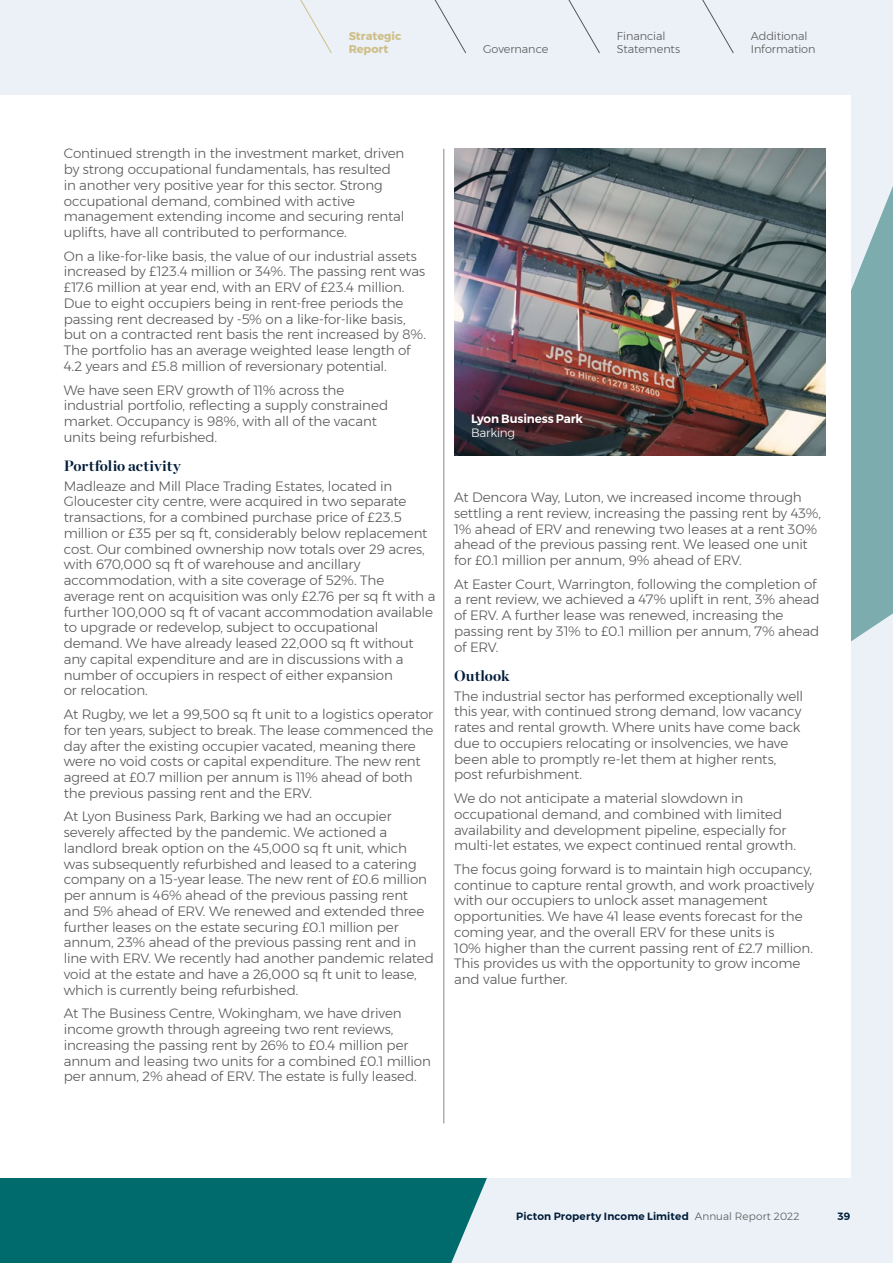
<style>
.page{position:relative;width:893px;height:1263px;background:#ecf1f8}
.page>*{position:absolute;margin:0;border:0;box-sizing:border-box;transform-origin:0 0}
.SubheadLevel1{font:700 15px "Chronicle Display";letter-spacing:.005em;color:#001c37}
.BodyText{font:300 13.5px/15.8px "Montserrat";letter-spacing:-.01em;color:#575756}
.CaptionHeading{font:600 12px "Montserrat";letter-spacing:-.01em;color:#fff}
.t1{font:300 12px "Montserrat";letter-spacing:-.015em;color:#fff}
.t2{font:300 11.25px/12.8px "Montserrat";letter-spacing:-.005em;color:#575756}
.t3{font:700 11.25px/12.8px "Montserrat";color:#cebf89}
.t4{font:600 10.5px "Montserrat";letter-spacing:.015em;color:#001c37}
.s1{font-weight:300;color:#575756}
</style>
<div class="page">
<div style="left:0;top:1178px;width:487px;height:85px;background:#006b6d"></div>
<svg style="left:850px;top:186px;width:43px;height:584px;fill:#7dacaf"></svg>
<div style="left:0;top:96px;width:850px;height:1082px;background:#fff"></div>
<img style="left:454px;top:149px;width:372px;height:306px">
<svg style="left:300px;top:0;width:32px;height:53px"></svg>
<svg style="left:434px;top:0;width:32px;height:53px"></svg>
<svg style="left:568px;top:0;width:32px;height:53px"></svg>
<svg style="left:702px;top:0;width:32px;height:53px"></svg>
<hr style="left:443px;top:149px;width:1px;height:974px;background:#878787">
<p class="t3" style="left:349px;top:30px;width:54px">Strategic<br>Report</p>
<p class="t2" style="left:483px;top:43px;width:67px">Governance</p>
<p class="t2" style="left:617px;top:30px;width:65px">Financial<br>Statements</p>
<p class="t2" style="left:751px;top:30px;width:66px">Additional<br>Information</p>
<p class="BodyText" style="left:64px;top:145px;width:342px">Continued strength in the investment market, driven by strong occupational fundamentals, has resulted in another very positive year for this sector. Strong occupational demand, combined with active management extending income and securing rental uplifts, have all contributed to performance.</p>
<p class="BodyText" style="left:64px;top:248px;width:364px">On a like-for-like basis, the value of our industrial assets increased by £123.4 million or 34%. The passing rent was £17.6 million at year end, with an ERV of £23.4 million.<br>Due to eight occupiers being in rent-free periods the passing rent decreased by -5% on a like-for-like basis, but on a contracted rent basis the rent increased by 8%.<br>The portfolio has an average weighted lease length of 4.2 years and £5.8 million of reversionary potential.</p>
<p class="BodyText" style="left:64px;top:382px;width:326px">We have seen ERV growth of 11% across the industrial portfolio, reflecting a supply constrained market. Occupancy is 98%, with all of the vacant units being refurbished.</p>
<h3 class="SubheadLevel1" style="left:64px;top:453px;width:118px">Portfolio activity</h3>
<p class="BodyText" style="left:64px;top:478px;width:373px">Madleaze and Mill Place Trading Estates, located in Gloucester city centre, were acquired in two separate transactions, for a combined purchase price of £23.5 million or £35 per sq ft, considerably below replacement cost. Our combined ownership now totals over 29 acres, with 670,000 sq ft of warehouse and ancillary accommodation, with a site coverage of 52%. The average rent on acquisition was only £2.76 per sq ft with a further 100,000 sq ft of vacant accommodation available to upgrade or redevelop, subject to occupational demand. We have already leased 22,000 sq ft without any capital expenditure and are in discussions with a number of occupiers in respect of either expansion<br>or relocation.</p>
<p class="BodyText" style="left:64px;top:706px;width:371px">At Rugby, we let a 99,500 sq ft unit to a logistics operator for ten years, subject to break. The lease commenced the day after the existing occupier vacated, meaning there were no void costs or capital expenditure. The new rent agreed at £0.7 million per annum is 11% ahead of both the previous passing rent and the ERV.</p>
<p class="BodyText" style="left:64px;top:808px;width:372px">At Lyon Business Park, Barking we had an occupier severely affected by the pandemic. We actioned a landlord break option on the 45,000 sq ft unit, which was subsequently refurbished and leased to a catering company on a 15-year lease. The new rent of £0.6 million per annum is 46% ahead of the previous passing rent and 5% ahead of ERV. We renewed and extended three further leases on the estate securing £0.1 million per annum, 23% ahead of the previous passing rent and in line with ERV. We recently had another pandemic related void at the estate and have a 26,000 sq ft unit to lease, which is currently being refurbished.</p>
<p class="BodyText" style="left:64px;top:1005px;width:369px">At The Business Centre, Wokingham, we have driven income growth through agreeing two rent reviews, increasing the passing rent by 26% to £0.4 million per annum and leasing two units for a combined £0.1 million per annum, 2% ahead of ERV. The estate is fully leased.</p>
<p class="CaptionHeading" style="left:471px;top:410px;width:113px">Lyon Business Park</p>
<h3 class="t1" style="left:471px;top:424px;width:45px">Barking</h3>
<p class="BodyText" style="left:454px;top:489px;width:369px">At Dencora Way, Luton, we increased income through settling a rent review, increasing the passing rent by 43%, 1% ahead of ERV and renewing two leases at a rent 30% ahead of the previous passing rent. We leased one unit for £0.1 million per annum, 9% ahead of ERV.</p>
<p class="BodyText" style="left:454px;top:576px;width:367px">At Easter Court, Warrington, following the completion of a rent review, we achieved a 47% uplift in rent, 3% ahead of ERV. A further lease was renewed, increasing the passing rent by 31% to £0.1 million per annum, 7% ahead of ERV.</p>
<h3 class="SubheadLevel1" style="left:454px;top:663px;width:57px">Outlook</h3>
<p class="BodyText" style="left:454px;top:688px;width:351px">The industrial sector has performed exceptionally well this year, with continued strong demand, low vacancy rates and rental growth. Where units have come back due to occupiers relocating or insolvencies, we have been able to promptly re-let them at higher rents, post refurbishment.</p>
<p class="BodyText" style="left:454px;top:790px;width:344px">We do not anticipate a material slowdown in occupational demand, and combined with limited availability and development pipeline, especially for multi-let estates, we expect continued rental growth.</p>
<p class="BodyText" style="left:454px;top:861px;width:362px">The focus going forward is to maintain high occupancy, continue to capture rental growth, and work proactively with our occupiers to unlock asset management opportunities. We have 41 lease events forecast for the coming year, and the overall ERV for these units is<br>10% higher than the current passing rent of £2.7 million.<br>This provides us with the opportunity to grow income and value further.</p>
<p class="t4" style="left:516px;top:1208px;width:285px">Picton Property Income Limited <span class="s1">Annual Report 2022</span></p>
<p class="t4" style="left:837px;top:1208px;width:14px">39</p>
</div>
